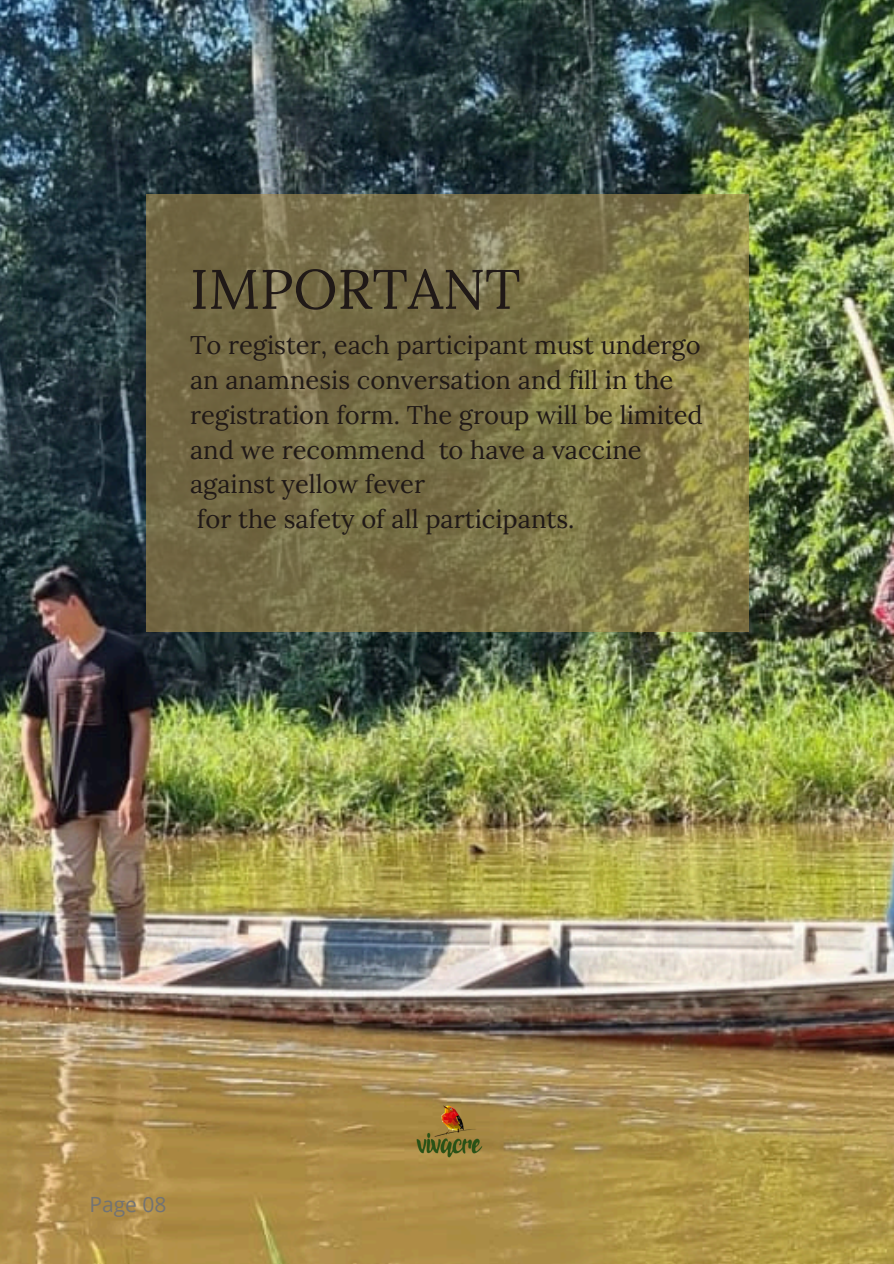
<style>
.page{position:relative;width:894px;height:1264px;background:#fff}
.page>*{position:absolute;margin:0;border:0;box-sizing:border-box;transform-origin:0 0}
.t1{font:55.5px "Lora";color:#201917}
.t2{font:25.5px/35px "Lora";color:#201917}
.t3{font:21px "Open Sans";color:#737373}
</style>
<div class="page">
<img style="left:0;top:0;width:893px;height:1263px">
<svg style="left:146px;top:194px;width:602px;height:438px;background:#7d7448"></svg>
<img style="left:404px;top:1089px;width:86px;height:85px">
<h1 class="t1" style="left:190px;top:253px;width:332px">IMPORTANT</h1>
<h1 class="t2" style="left:190px;top:327px;width:514px">To register, each participant must undergo an anamnesis conversation and fill in the registration form. The group will be limited and we recommend to have a vaccine against yellow fever<br>for the safety of all participants.</h1>
<p class="t3" style="left:89px;top:1189px;width:79px">Page 08</p>
</div>
